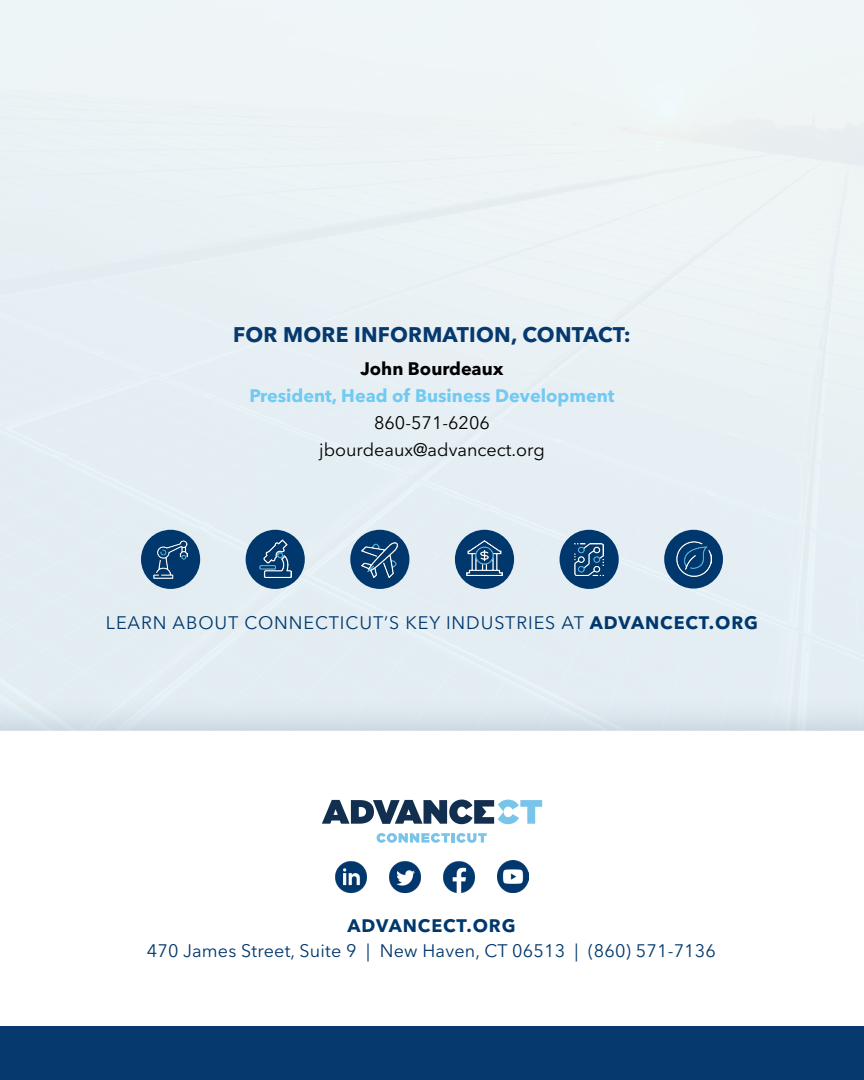
<style>
.page{position:relative;width:864px;height:1080px;background:#fff}
.page>*{position:absolute;margin:0;border:0;box-sizing:border-box;transform-origin:0 0}
.t1{font:700 21px "Avenir Next LT Pro";letter-spacing:.01em;color:#06396d}
.t2{font:18px "Avenir Next LT Pro";letter-spacing:.01em;color:#00386d}
.t3{font:18px "Avenir Next LT Pro";letter-spacing:.05em;color:#00386d}
.t4{font:18px/27px "Avenir Next LT Pro";color:#000;text-align:center}
.t5{font:700 18px "Avenir Next LT Pro";color:#70caf2}
.t6{font:700 18px "Avenir Next LT Pro";color:#000}
.t7{font:700 18px "Avenir Next LT Pro";letter-spacing:.05em;color:#00386d}
.s1{font-weight:700}
</style>
<div class="page">
<div style="left:0;top:0;width:864px;height:730px;background:#e8f0f4"></div>
<img style="left:389px;top:861px;width:32px;height:33px">
<img style="left:443px;top:861px;width:32px;height:33px">
<img style="left:497px;top:861px;width:32px;height:31px">
<img style="left:335px;top:861px;width:32px;height:32px">
<svg style="left:322px;top:800px;width:220px;height:24px"></svg>
<svg style="left:377px;top:833px;width:110px;height:10px"></svg>
<div style="left:0;top:1026px;width:864px;height:54px;background:#06396d"></div>
<div style="left:246px;top:530px;width:59px;height:59px;background:#00386d;border-radius:50%"></div>
<img style="left:259px;top:539px;width:32px;height:38px">
<div style="left:141px;top:530px;width:59px;height:59px;background:#00386d;border-radius:50%"></div>
<img style="left:154px;top:540px;width:34px;height:39px">
<div style="left:350px;top:530px;width:59px;height:59px;background:#00386d;border-radius:50%"></div>
<img style="left:362px;top:542px;width:36px;height:36px">
<div style="left:560px;top:530px;width:59px;height:59px;background:#00386d;border-radius:50%"></div>
<img style="left:575px;top:543px;width:28px;height:32px">
<div style="left:455px;top:530px;width:59px;height:59px;background:#00386d;border-radius:50%"></div>
<img style="left:467px;top:540px;width:35px;height:36px">
<div style="left:664px;top:530px;width:59px;height:59px;background:#00386d;border-radius:50%"></div>
<img style="left:676px;top:542px;width:35px;height:35px">
<p class="t1" style="left:233px;top:322px;width:399px">FOR MORE INFORMATION, CONTACT:</p>
<p class="t6" style="left:360px;top:358px;width:145px">John Bourdeaux</p>
<p class="t5" style="left:249px;top:385px;width:367px">President, Head of Business Development</p>
<p class="t4" style="left:319px;top:409px;width:227px">860-571-6206 jbourdeaux@advancect.org</p>
<p class="t3" style="left:106px;top:612px;width:654px">LEARN ABOUT CONNECTICUT’S KEY INDUSTRIES AT <span class="s1">ADVANCECT.ORG</span></p>
<p class="t7" style="left:348px;top:915px;width:170px">ADVANCECT.ORG</p>
<p class="t2" style="left:147px;top:940px;width:571px">470 James Street, Suite 9 | New Haven, CT 06513 | (860) 571-7136</p>
</div>
